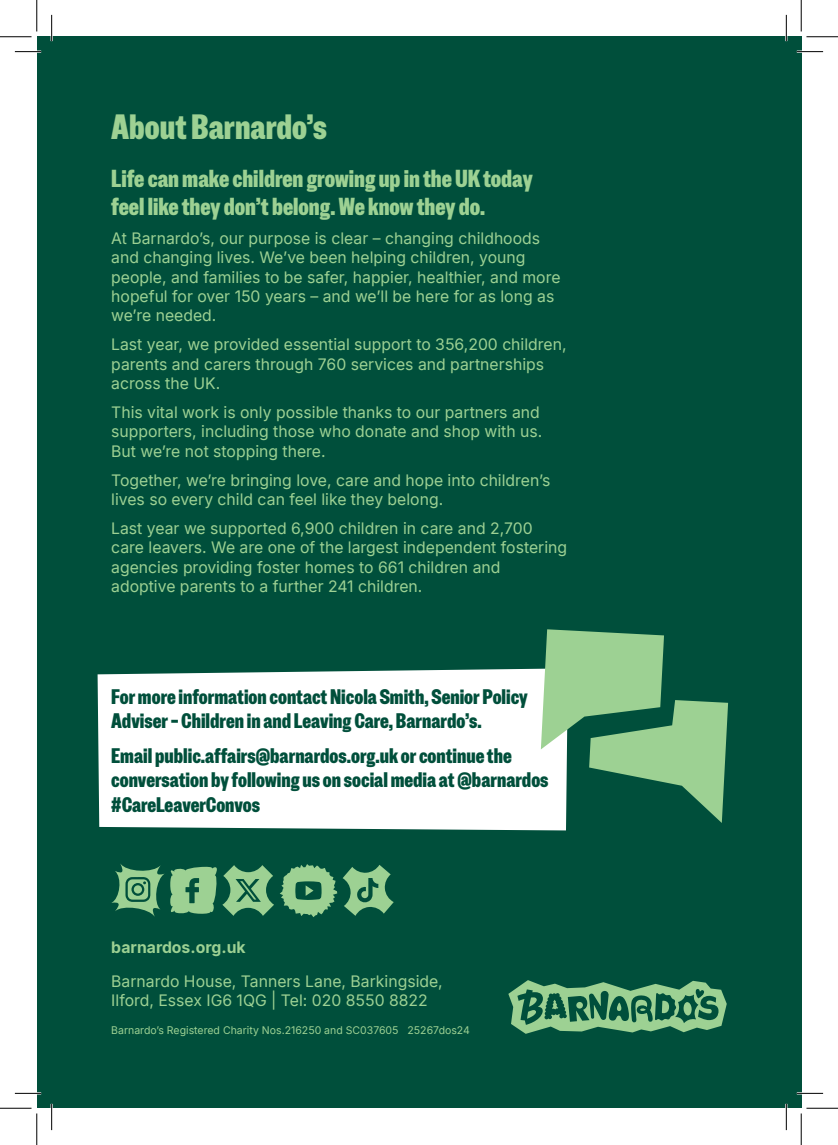
<style>
.page{position:relative;width:838px;height:1145px;background:#fff}
.page>*{position:absolute;margin:0;border:0;box-sizing:border-box;transform-origin:0 0}
.Body_copy_9_13{font:35px "Barnardos Speak";color:#9dd193}
.Body_copy_9_13-2{font:24.5px/28px "Barnardos Speak";color:#9dd193}
.Body_copy_9_13-3{font:21px/24.5px "Barnardos Speak";color:#004f3b}
.Body_copy_9_13-4{font:15.75px/19.2px "Inter";color:#9dd193}
.t1{font:700 15.75px "Inter";color:#9dd193}
.t2{font:10.5px "Inter";color:#9dd193}
</style>
<div class="page">
<div style="left:37px;top:37px;width:764px;height:1071px;background:#004f3b"></div>
<svg style="left:508px;top:980px;width:218px;height:54px"></svg>
<svg style="left:280px;top:864px;width:113px;height:53px"></svg>
<svg style="left:111px;top:864px;width:163px;height:53px"></svg>
<div style="left:98px;top:668px;width:469px;height:162px;background:#fff"></div>
<svg style="left:541px;top:629px;width:187px;height:194px"></svg>
<hr style="left:15px;top:51px;width:26px;height:2px;background:#fff">
<hr style="left:796px;top:51px;width:27px;height:2px;background:#fff">
<hr style="left:15px;top:1092px;width:26px;height:2px;background:#fff">
<hr style="left:796px;top:1092px;width:27px;height:2px;background:#fff">
<hr style="left:51px;top:15px;width:2px;height:26px;background:#fff">
<hr style="left:51px;top:1104px;width:2px;height:26px;background:#fff">
<hr style="left:785px;top:15px;width:2px;height:26px;background:#fff">
<hr style="left:785px;top:1104px;width:2px;height:26px;background:#fff">
<svg style="left:15px;top:51px;width:26px;height:1px"></svg>
<svg style="left:796px;top:51px;width:27px;height:1px"></svg>
<svg style="left:15px;top:1093px;width:26px;height:1px"></svg>
<svg style="left:796px;top:1093px;width:27px;height:1px"></svg>
<svg style="left:51px;top:15px;width:1px;height:26px"></svg>
<svg style="left:51px;top:1104px;width:1px;height:26px"></svg>
<svg style="left:786px;top:15px;width:1px;height:26px"></svg>
<svg style="left:786px;top:1104px;width:1px;height:26px"></svg>
<hr style="left:0;top:36px;width:32px;height:1px;background:#000">
<hr style="left:806px;top:36px;width:31px;height:1px;background:#000">
<hr style="left:0;top:1108px;width:32px;height:1px;background:#000">
<hr style="left:806px;top:1108px;width:31px;height:1px;background:#000">
<hr style="left:36px;top:0;width:1px;height:31px;background:#000">
<hr style="left:36px;top:1113px;width:1px;height:32px;background:#000">
<hr style="left:800px;top:0;width:1px;height:31px;background:#000">
<hr style="left:800px;top:1113px;width:1px;height:32px;background:#000">
<p class="Body_copy_9_13" style="left:111px;top:102px;width:217px">About Barnardo’s</p>
<p class="Body_copy_9_13-2" style="left:111px;top:163px;width:423px">Life can make children growing up in the UK today feel like they don’t belong. We know they do.</p>
<p class="Body_copy_9_13-4" style="left:111px;top:228px;width:451px">At Barnardo’s, our purpose is clear – changing childhoods and changing lives. We’ve been helping children, young people, and families to be safer, happier, healthier, and more hopeful for over 150 years – and we’ll be here for as long as we’re needed.</p>
<p class="Body_copy_9_13-4" style="left:111px;top:335px;width:457px">Last year, we provided essential support to 356,200 children, parents and carers through 760 services and partnerships across the UK.</p>
<p class="Body_copy_9_13-4" style="left:111px;top:402px;width:432px">This vital work is only possible thanks to our partners and supporters, including those who donate and shop with us.<br>But we’re not stopping there.</p>
<p class="Body_copy_9_13-4" style="left:111px;top:470px;width:440px">Together, we’re bringing love, care and hope into children’s lives so every child can feel like they belong.</p>
<p class="Body_copy_9_13-4" style="left:111px;top:518px;width:457px">Last year we supported 6,900 children in care and 2,700 care leavers. We are one of the largest independent fostering agencies providing foster homes to 661 children and adoptive parents to a further 241 children.</p>
<p class="Body_copy_9_13-3" style="left:111px;top:683px;width:418px">For more information contact Nicola Smith, Senior Policy<br>Adviser – Children in and Leaving Care, Barnardo’s.</p>
<p class="Body_copy_9_13-3" style="left:111px;top:742px;width:439px">Email public.affairs@barnardos.org.uk or continue the conversation by following us on social media at @barnardos #CareLeaverConvos</p>
<p class="t1" style="left:111px;top:935px;width:136px">barnardos.org.uk</p>
<p class="Body_copy_9_13-4" style="left:111px;top:971px;width:333px">Barnardo House, Tanners Lane, Barkingside,<br>Ilford, Essex IG6 1QG | Tel: 020 8550 8822</p>
<p class="t2" style="left:111px;top:1022px;width:360px">Barnardo’s Registered Charity Nos.216250 and SC037605 25267dos24</p>
</div>
